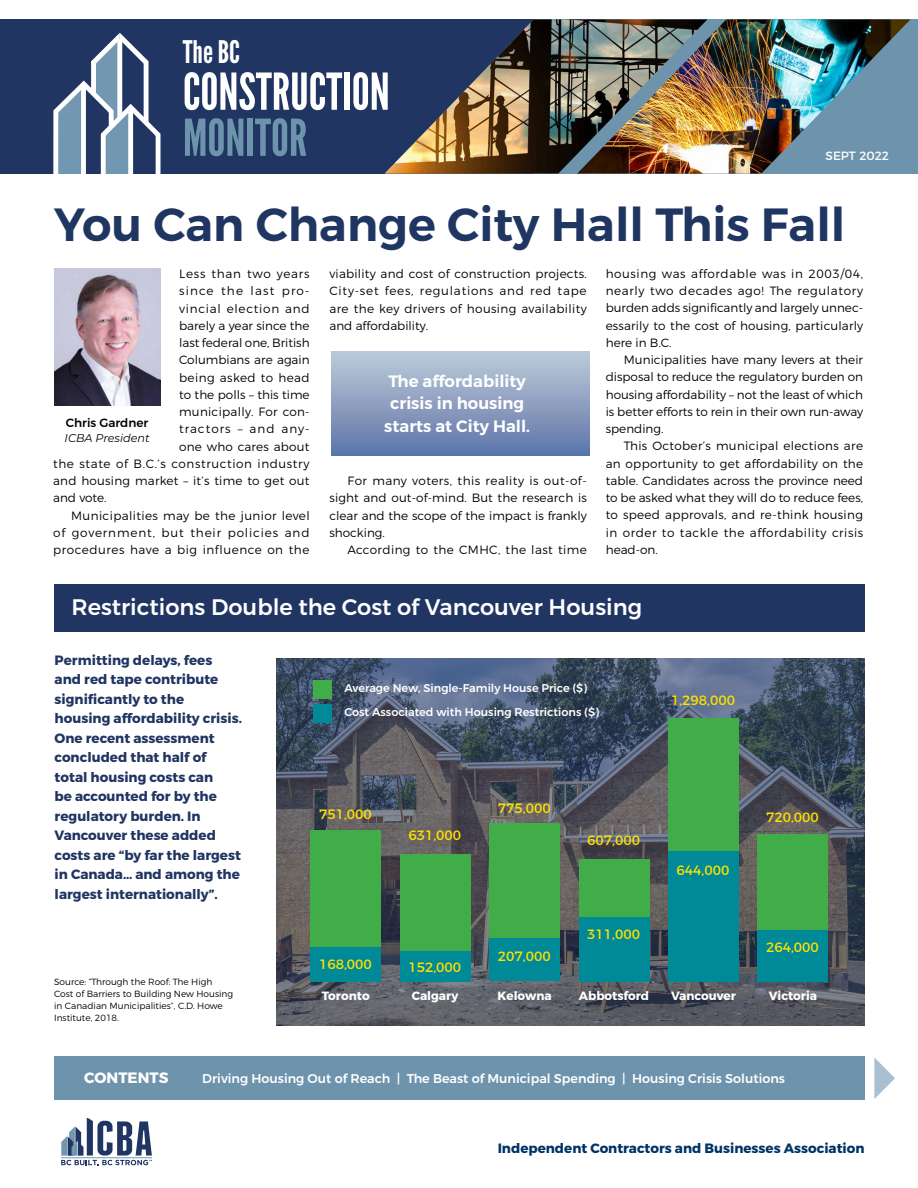
<style>
.page{position:relative;width:918px;height:1188px;background:#fff}
.page>*{position:absolute;margin:0;border:0;box-sizing:border-box;transform-origin:0 0}
.t1{font:50.7px "League Gothic";color:#fff}
.t2{font:50.7px "League Gothic";color:#6e94ad}
.t3{font:600 46.5px "Montserrat";color:#203662}
.t4{font:31.05px "League Gothic";color:#fff}
.t5{font:500 22.5px "Montserrat";color:#fff}
.t6{font:600 16.5px/22.5px "Montserrat";color:#fff;text-align:center}
.t7{font:700 15px "Montserrat";color:#fff}
.t8{font:700 13.5px/19.5px "Montserrat";color:#203562}
.t9{font:13.5px "Montserrat";color:#ffe100}
.t10{font:700 13.5px "Montserrat";color:#036}
.t11{font:500 12.75px "Montserrat";color:#fff}
.t12{font:300 12px/17.2px "Montserrat";letter-spacing:.02em;color:#000;text-align:justify}
.t13{font:300 12px "Montserrat";color:#000}
.t14{font:700 12px "Montserrat";color:#fff}
.t15{font:300 12px "Montserrat";letter-spacing:.05em;color:#000}
.t16{font:300 12px "Montserrat";letter-spacing:.06em;color:#000}
.t17{font:300 12px "Montserrat";letter-spacing:.075em;color:#000}
.t18{font:300 12px "Montserrat";letter-spacing:.045em;color:#000}
.t19{font:300 12px "Montserrat";letter-spacing:.095em;color:#000}
.t20{font:300 12px "Montserrat";letter-spacing:.085em;color:#000}
.t21{font:500 12px "Montserrat";color:#000}
.t22{font:12px "Montserrat";color:#fff}
.t23{font:500 11.25px/23.9px "Montserrat";color:#fff}
.t24{font:italic 11.25px "Montserrat";color:#000}
.t25{font:300 9px/12px "Montserrat";color:#000}
</style>
<div class="page">
<svg style="left:276px;top:659px;width:589px;height:367px;background:#4f5663"></svg>
<div style="left:311px;top:830px;width:70px;height:130px;background:#41ad49"></div>
<div style="left:400px;top:854px;width:70px;height:106px;background:#41ad49"></div>
<div style="left:489px;top:824px;width:71px;height:136px;background:#41ad49"></div>
<div style="left:579px;top:859px;width:70px;height:101px;background:#41ad49"></div>
<div style="left:668px;top:718px;width:71px;height:242px;background:#41ad49"></div>
<div style="left:758px;top:834px;width:70px;height:126px;background:#41ad49"></div>
<div style="left:0;top:19px;width:549px;height:155px;background:#203562"></div>
<svg style="left:62px;top:1120px;width:89px;height:45px"></svg>
<img style="left:54px;top:269px;width:106px;height:137px">
<div style="left:54px;top:584px;width:811px;height:48px;background:#203562"></div>
<div style="left:535px;top:19px;width:383px;height:155px;background:#6e94ad"></div>
<img style="left:385px;top:19px;width:192px;height:155px">
<img style="left:577px;top:19px;width:333px;height:155px">
<svg style="left:53px;top:33px;width:108px;height:141px"></svg>
<div style="left:55px;top:1057px;width:810px;height:43px;background:#6e94ad"></div>
<svg style="left:874px;top:1057px;width:21px;height:42px"></svg>
<div style="left:332px;top:352px;width:257px;height:104px;background:linear-gradient(to bottom,#bdcbd8,#5e75a9)"></div>
<div style="left:311px;top:947px;width:70px;height:34px;background:#008996"></div>
<div style="left:400px;top:951px;width:70px;height:30px;background:#008996"></div>
<div style="left:489px;top:938px;width:71px;height:43px;background:#008996"></div>
<div style="left:579px;top:917px;width:70px;height:64px;background:#008996"></div>
<div style="left:668px;top:851px;width:71px;height:130px;background:#008996"></div>
<div style="left:758px;top:930px;width:70px;height:51px;background:#008996"></div>
<div style="left:314px;top:680px;width:18px;height:18px;background:#41ad49"></div>
<div style="left:314px;top:704px;width:18px;height:18px;background:#008996"></div>
<h3 class="t4" style="left:183px;top:34px;width:59px">The BC</h3>
<h1 class="t1" style="left:183px;top:61px;width:208px">CONSTRUCTION</h1>
<h1 class="t2" style="left:183px;top:108px;width:126px">MONITOR</h1>
<p class="t22" style="left:826px;top:146px;width:65px">SEPT 2022</p>
<h2 class="t3" style="left:54px;top:196px;width:793px">You Can Change City Hall This Fall</h2>
<p class="t16" style="left:179px;top:267px;width:132px">Less than two years</p>
<p class="t19" style="left:179px;top:284px;width:132px">since the last pro-</p>
<p class="t16" style="left:179px;top:301px;width:132px">vincial election and</p>
<p class="t13" style="left:179px;top:318px;width:132px">barely a year since the</p>
<p class="t13" style="left:179px;top:336px;width:132px">last federal one, British</p>
<p class="t13" style="left:179px;top:353px;width:132px">Columbians are again</p>
<p class="t12" style="left:179px;top:368px;width:132px">being asked to head</p>
<p class="t13" style="left:179px;top:387px;width:132px">to the polls – this time</p>
<p class="t12" style="left:179px;top:403px;width:132px">municipally. For con-</p>
<p class="t20" style="left:179px;top:422px;width:132px">tractors – and any-</p>
<p class="t12" style="left:179px;top:437px;width:132px">one who cares about</p>
<p class="t15" style="left:53px;top:456px;width:258px">the state of B.C.’s construction industry</p>
<p class="t12" style="left:53px;top:472px;width:258px">and housing market – it’s time to get out</p>
<p class="t12" style="left:53px;top:489px;width:55px">and vote.</p>
<p class="t12" style="left:71px;top:506px;width:240px">Municipalities may be the junior level</p>
<p class="t17" style="left:53px;top:525px;width:258px">of government, but their policies and</p>
<p class="t18" style="left:53px;top:542px;width:258px">procedures have a big influence on the</p>
<p class="t21" style="left:66px;top:416px;width:84px">Chris Gardner</p>
<p class="t24" style="left:65px;top:430px;width:87px">ICBA President</p>
<p class="t12" style="left:329px;top:265px;width:259px">viability and cost of construction projects.<br>City-set fees, regulations and red tape are the key drivers of housing availability and affordability.</p>
<h3 class="t6" style="left:384px;top:370px;width:147px">The affordability crisis in housing starts at City Hall.</h3>
<p class="t12" style="left:329px;top:472px;width:259px;text-indent:18px">For many voters, this reality is out-of&shy;sight and out-of-mind. But the research is clear and the scope of the impact is frankly shocking.</p>
<p class="t12" style="left:347px;top:541px;width:241px">According to the CMHC, the last time</p>
<p class="t12" style="left:606px;top:265px;width:259px">housing was affordable was in 2003/04, nearly two decades ago! The regulatory burden adds significantly and largely unnec&shy;essarily to the cost of housing, particularly here in B.C.</p>
<p class="t12" style="left:606px;top:351px;width:259px;text-indent:18px">Municipalities have many levers at their disposal to reduce the regulatory burden on housing affordability – not the least of which is better efforts to rein in their own run-away spending.</p>
<p class="t12" style="left:606px;top:437px;width:259px;text-indent:18px">This October’s municipal elections are an opportunity to get affordability on the table. Candidates across the province need to be asked what they will do to reduce fees, to speed approvals, and re-think housing in order to tackle the affordability crisis head-on.</p>
<h3 class="t5" style="left:71px;top:593px;width:572px">Restrictions Double the Cost of Vancouver Housing</h3>
<p class="t8" style="left:55px;top:651px;width:189px">Permitting delays, fees and red tape contribute significantly to the housing affordability crisis.<br>One recent assessment concluded that half of total housing costs can<br>be accounted for by the regulatory burden. In<br>Vancouver these added costs are “by far the largest in Canada… and among the largest internationally”.</p>
<p class="t23" style="left:344px;top:676px;width:256px">Average New, Single-Family House Price ($)<br>Cost Associated with Housing Restrictions ($)</p>
<p class="t9" style="left:319px;top:803px;width:54px">751,000</p>
<p class="t9" style="left:408px;top:824px;width:54px">631,000</p>
<p class="t9" style="left:319px;top:953px;width:54px">168,000</p>
<p class="t9" style="left:408px;top:956px;width:54px">152,000</p>
<p class="t9" style="left:498px;top:797px;width:54px">775,000</p>
<p class="t9" style="left:498px;top:945px;width:54px">207,000</p>
<p class="t9" style="left:587px;top:830px;width:54px">607,000</p>
<p class="t9" style="left:587px;top:923px;width:54px">311,000</p>
<p class="t9" style="left:671px;top:689px;width:66px">1,298,000</p>
<p class="t9" style="left:677px;top:859px;width:54px">644,000</p>
<p class="t9" style="left:766px;top:807px;width:54px">720,000</p>
<p class="t9" style="left:766px;top:936px;width:54px">264,000</p>
<p class="t25" style="left:54px;top:976px;width:181px">Source: “Through the Roof: The High Cost of Barriers to Building New Housing in Canadian Municipalities”, C.D. Howe Institute, 2018.</p>
<p class="t14" style="left:322px;top:989px;width:50px">Toronto</p>
<p class="t14" style="left:412px;top:989px;width:48px">Calgary</p>
<p class="t14" style="left:498px;top:989px;width:56px">Kelowna</p>
<p class="t14" style="left:579px;top:989px;width:72px">Abbotsford</p>
<p class="t14" style="left:671px;top:989px;width:66px">Vancouver</p>
<p class="t14" style="left:769px;top:989px;width:50px">Victoria</p>
<p class="t7" style="left:84px;top:1069px;width:86px">CONTENTS</p>
<p class="t11" style="left:202px;top:1070px;width:584px">Driving Housing Out of Reach | The Beast of Municipal Spending | Housing Crisis Solutions</p>
<p class="t10" style="left:498px;top:1140px;width:368px">Independent Contractors and Businesses Association</p>
</div>
